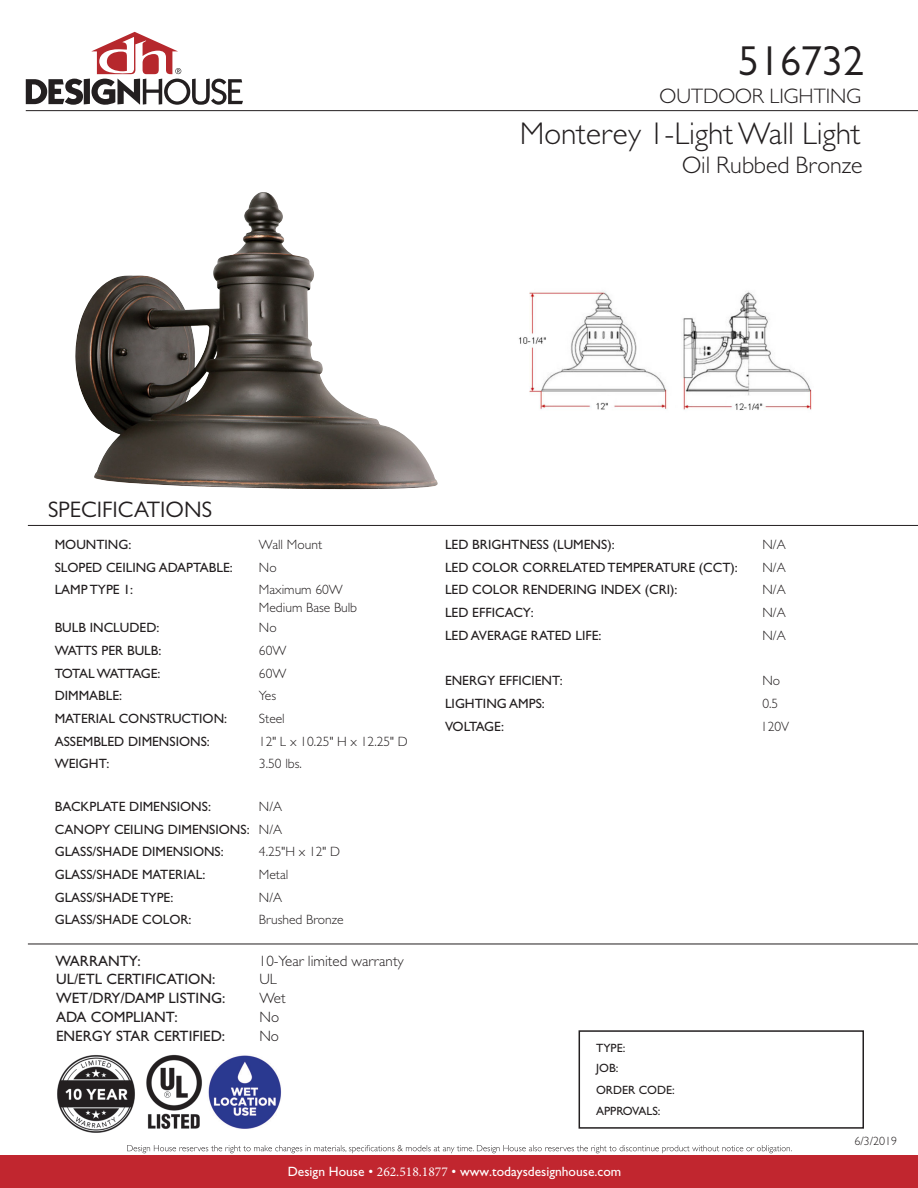
<style>
.page{position:relative;width:918px;height:1188px;background:#fff}
.page>*{position:absolute;margin:0;border:0;box-sizing:border-box;transform-origin:0 0}
.t1{font:42px "Gill Sans";color:#231f20}
.t2{font:300 31.5px "Gill Sans";color:#231f20}
.t3{font:300 24px "Gill Sans";color:#231f20}
.t4{font:22.5px "Gill Sans";color:#231f20}
.t5{font:300 21px "Gill Sans";color:#231f20}
.t6{font:15px/18.9px "Gill Sans Std";color:#231f20}
.t7{font:300 15px/18.9px "Gill Sans Std";color:#231f20}
.t8{font:13.5px/22.6px "Gill Sans Std";color:#231f20;text-align:justify}
.t9{font:300 13.5px/18px "Gill Sans Std";color:#231f20}
.t10{font:13.5px "Gill Sans Std";color:#fff}
.t11{font:13.5px "Gill Sans Std";letter-spacing:-.065em;color:#231f20}
.t12{font:13.5px "Gill Sans Std";letter-spacing:-.04em;color:#231f20}
.t13{font:12px/19.5px "Gill Sans Std";color:#231f20}
.t14{font:300 12px "Gill Sans";color:#231f20}
.s1{font-weight:300}
.s2{font-family:"Minion Pro"}
</style>
<div class="page">
<div style="left:0;top:1156px;width:918px;height:32px;background:#c1262f"></div>
<svg style="left:26px;top:32px;width:217px;height:73px"></svg>
<svg style="left:127px;top:1145px;width:665px;height:8px"></svg>
<div style="left:579px;top:1030px;width:285px;height:99px;border:2px solid #231f20"></div>
<hr style="left:26px;top:110px;width:892px;height:1px;background:#231f20">
<hr style="left:28px;top:525px;width:890px;height:1px;background:#231f20">
<img style="left:57px;top:1055px;width:78px;height:78px">
<img style="left:146px;top:1055px;width:56px;height:74px">
<img style="left:208px;top:1055px;width:73px;height:74px">
<img style="left:75px;top:192px;width:363px;height:298px">
<img style="left:519px;top:291px;width:293px;height:119px">
<hr style="left:28px;top:944px;width:890px;height:1px;background:#231f20">
<h1 class="t1" style="left:738px;top:37px;width:127px">516732</h1>
<h3 class="t5" style="left:660px;top:83px;width:203px">OUTDOOR LIGHTING</h3>
<h2 class="t2" style="left:520px;top:114px;width:343px">Monterey 1-LightWall Light</h2>
<h3 class="t3" style="left:682px;top:151px;width:182px">Oil Rubbed Bronze</h3>
<h3 class="t4" style="left:48px;top:497px;width:166px">SPECIFICATIONS</h3>
<p class="t8" style="left:55px;top:533px;width:78px">MOUNTING:</p>
<p class="t9" style="left:259px;top:536px;width:65px">Wall Mount</p>
<p class="t8" style="left:55px;top:556px;width:180px">SLOPED CEILING ADAPTABLE:</p>
<p class="t9" style="left:259px;top:558px;width:19px">No</p>
<p class="t8" style="left:55px;top:579px;width:80px">LAMP TYPE 1:</p>
<p class="t9" style="left:259px;top:581px;width:100px">Maximum 60W<br>Medium Base Bulb</p>
<p class="t8" style="left:55px;top:616px;width:106px">BULB INCLUDED:</p>
<p class="t9" style="left:259px;top:619px;width:19px">No</p>
<p class="t8" style="left:55px;top:639px;width:108px">WATTS PER BULB:</p>
<p class="t9" style="left:259px;top:641px;width:29px">60W</p>
<p class="t11" style="left:55px;top:665px;width:107px">TOTAL WATTAGE:</p>
<p class="t9" style="left:259px;top:664px;width:29px">60W</p>
<p class="t8" style="left:55px;top:685px;width:69px">DIMMABLE:</p>
<p class="t9" style="left:259px;top:687px;width:19px">Yes</p>
<p class="t8" style="left:55px;top:707px;width:174px">MATERIAL CONSTRUCTION:</p>
<p class="t9" style="left:259px;top:710px;width:27px">Steel</p>
<p class="t8" style="left:55px;top:730px;width:157px">ASSEMBLED DIMENSIONS:</p>
<p class="t9" style="left:259px;top:732px;width:150px">12" L x 10.25" H x 12.25" D</p>
<p class="t8" style="left:55px;top:753px;width:56px">WEIGHT:</p>
<p class="t9" style="left:259px;top:755px;width:44px">3.50 lbs.</p>
<p class="t8" style="left:55px;top:795px;width:158px">BACKPLATE DIMENSIONS:</p>
<p class="t8" style="left:55px;top:795px;width:229px;text-indent:204px"><span class="s1">N/A </span>CANOPY CEILING DIMENSIONS: <span class="s1">N/A </span>GLASS/SHADE DIMENSIONS:</p>
<p class="t9" style="left:259px;top:843px;width:83px">4.25"H x 12" D</p>
<p class="t8" style="left:55px;top:863px;width:152px">GLASS/SHADE MATERIAL:</p>
<p class="t9" style="left:259px;top:866px;width:31px">Metal</p>
<p class="t8" style="left:55px;top:886px;width:120px">GLASS/SHADE TYPE:</p>
<p class="t9" style="left:259px;top:888px;width:25px">N/A</p>
<p class="t8" style="left:55px;top:909px;width:138px">GLASS/SHADE COLOR:</p>
<p class="t9" style="left:259px;top:911px;width:86px">Brushed Bronze</p>
<p class="t6" style="left:56px;top:951px;width:171px">WARRANTY:<br>UL/ETL CERTIFICATION:<br>WET/DRY/DAMP LISTING:<br>ADA COMPLIANT:</p>
<p class="t7" style="left:259px;top:951px;width:146px">10-Year limited warranty<br>UL<br>Wet<br>No</p>
<p class="t6" style="left:56px;top:1027px;width:171px">ENERGY STAR CERTIFIED:</p>
<p class="t7" style="left:259px;top:1027px;width:21px">No</p>
<p class="t8" style="left:445px;top:533px;width:171px">LED BRIGHTNESS (LUMENS):</p>
<p class="t9" style="left:762px;top:536px;width:25px">N/A</p>
<p class="t8" style="left:445px;top:556px;width:294px">LED COLOR CORRELATED TEMPERATURE (CCT):</p>
<p class="t9" style="left:762px;top:558px;width:25px">N/A</p>
<p class="t8" style="left:445px;top:579px;width:234px">LED COLOR RENDERING INDEX (CRI):</p>
<p class="t9" style="left:762px;top:581px;width:25px">N/A</p>
<p class="t8" style="left:445px;top:601px;width:90px">LED EFFICACY:</p>
<p class="t9" style="left:762px;top:604px;width:25px">N/A</p>
<p class="t8" style="left:445px;top:624px;width:158px">LED AVERAGE RATED LIFE:</p>
<p class="t9" style="left:762px;top:626px;width:25px">N/A</p>
<p class="t8" style="left:445px;top:670px;width:119px">ENERGY EFFICIENT:</p>
<p class="t9" style="left:762px;top:672px;width:19px">No</p>
<p class="t8" style="left:445px;top:692px;width:101px">LIGHTING AMPS:</p>
<p class="t9" style="left:762px;top:695px;width:17px">0.5</p>
<p class="t12" style="left:445px;top:718px;width:61px">VOLTAGE:</p>
<p class="t9" style="left:761px;top:717px;width:30px">120V</p>
<p class="t13" style="left:596px;top:1038px;width:31px">TYPE:<br>JOB:</p>
<p class="t13" style="left:596px;top:1080px;width:80px;line-height:21px">ORDER CODE:<br>APPROVALS:</p>
<p class="t14" style="left:855px;top:1134px;width:44px">6/3/2019</p>
<p class="t10" style="left:288px;top:1164px;width:335px">Design House • <span class="s2">262.518.1877</span> • www.todaysdesignhouse.com</p>
</div>
